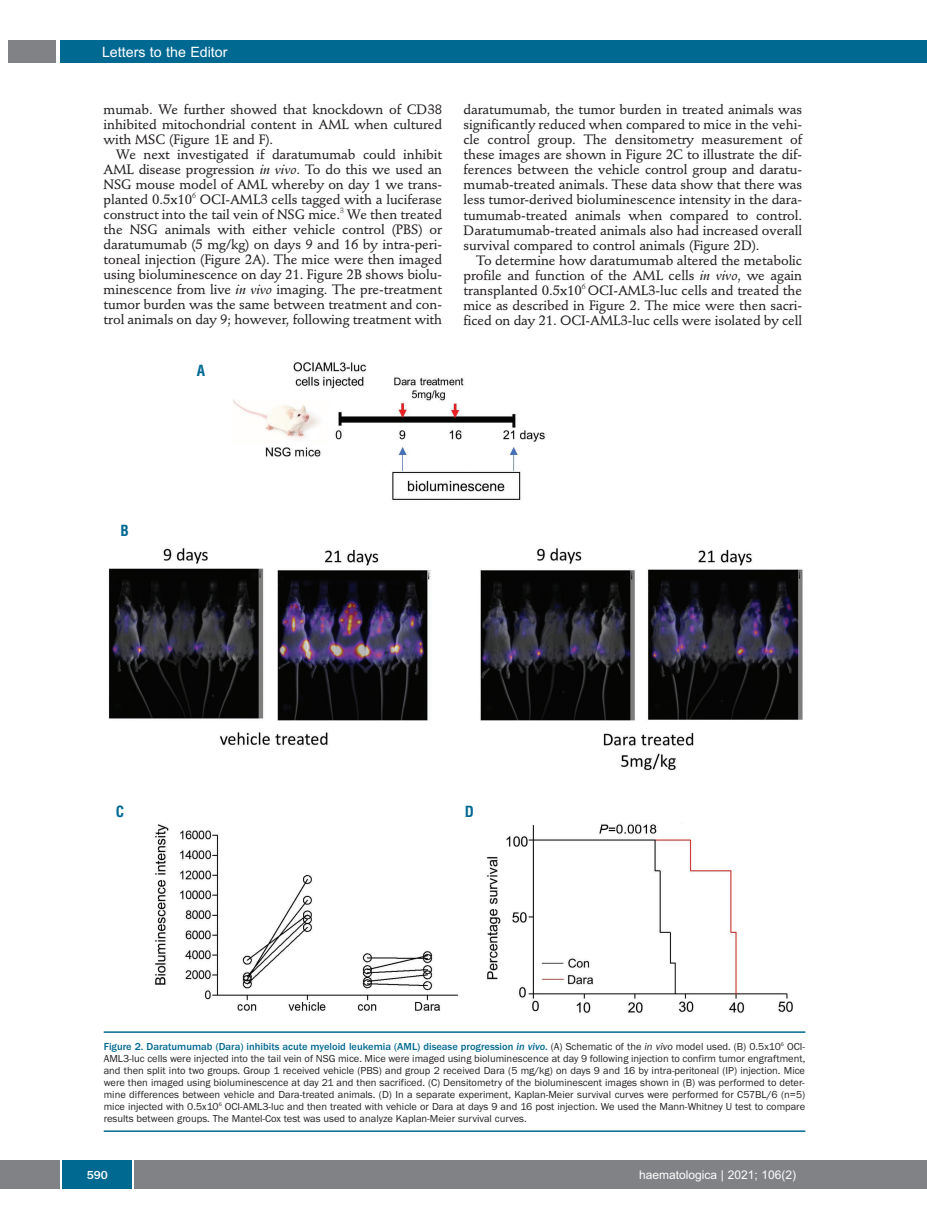
<style>
.page{position:relative;width:927px;height:1225px;background:#fff}
.page>*{position:absolute;margin:0;border:0;box-sizing:border-box;transform-origin:0 0}
.t1{font:700 condensed 15px "Helvetica";color:#006991}
.t2{font:14.25px "Arial";color:#fff}
.t3{font:500 13.5px/15px "Stempel Schneidler";letter-spacing:-.005em;color:#231f20;text-align:justify}
.t4{font:12px "Arial";color:#fff}
.t5{font:500 12px "Franklin Gothic";color:#fff}
.t6{font:10.5px/12px "Franklin Gothic";color:#231f20;text-align:justify}
.s1{font-family:"Stempel Schneidler Med";font-weight:400;font-style:italic}
.s2{font-weight:500;color:#006991}
.s3{font-weight:500;font-style:italic;color:#006991}
.s4{font-style:italic}
</style>
<div class="page">
<div style="left:910px;top:1160px;width:17px;height:28px;background:#808285"></div>
<div style="left:911px;top:40px;width:16px;height:22px;background:#006991"></div>
<div style="left:0;top:1160px;width:910px;height:28px;background:#808285"></div>
<div style="left:62px;top:1160px;width:71px;height:28px;background:#006991"></div>
<hr style="left:60px;top:1160px;width:2px;height:28px;background:#fff">
<svg style="left:133px;top:1160px;width:1px;height:28px"></svg>
<div style="left:60px;top:40px;width:852px;height:22px;background:#006991"></div>
<div style="left:9px;top:40px;width:47px;height:22px;background:#808285"></div>
<img style="left:108px;top:361px;width:695px;height:652px">
<hr style="left:104px;top:1031px;width:701px;height:2px;background:#006991">
<hr style="left:104px;top:1130px;width:701px;height:2px;background:#006991">
<p class="t2" style="left:102px;top:44px;width:127px">Letters to the Editor</p>
<p class="t3" style="left:104px;top:103px;width:340px">mumab. We further showed that knockdown of CD38 inhibited mitochondrial content in AML when cultured with MSC (Figure 1E and F).</p>
<p class="t3" style="left:104px;top:148px;width:340px;text-indent:13px">We next investigated if daratumumab could inhibit AML disease progression <span class="s1">in vivo</span>. To do this we used an NSG mouse model of AML whereby on day 1 we trans&shy;planted 0.5x10<sup>6</sup> OCI-AML3 cells tagged with a luciferase construct into the tail vein of NSG mice.<sup>3</sup> We then treated the NSG animals with either vehicle control (PBS) or daratumumab (5 mg/kg) on days 9 and 16 by intra-peri&shy;toneal injection (Figure 2A). The mice were then imaged using bioluminescence on day 21. Figure 2B shows biolu&shy;minescence from live <span class="s1">in vivo</span> imaging. The pre-treatment tumor burden was the same between treatment and con&shy;trol animals on day 9; however, following treatment with</p>
<p class="t1" style="left:197px;top:362px;width:10px">A</p>
<p class="t3" style="left:463px;top:103px;width:340px">daratumumab, the tumor burden in treated animals was significantly reduced when compared to mice in the vehi&shy;cle control group. The densitometry measurement of these images are shown in Figure 2C to illustrate the dif&shy;ferences between the vehicle control group and daratu&shy;mumab-treated animals. These data show that there was less tumor-derived bioluminescence intensity in the dara&shy;tumumab-treated animals when compared to control.<br>Daratumumab-treated animals also had increased overall survival compared to control animals (Figure 2D).</p>
<p class="t3" style="left:463px;top:254px;width:340px;text-indent:13px">To determine how daratumumab altered the metabolic profile and function of the AML cells <span class="s1">in vivo</span>, we again transplanted 0.5x10<sup>6</sup> OCI-AML3-luc cells and treated the mice as described in Figure 2. The mice were then sacri&shy;ficed on day 21. OCI-AML3-luc cells were isolated by cell</p>
<p class="t1" style="left:120px;top:522px;width:10px">B</p>
<p class="t1" style="left:116px;top:803px;width:10px">C</p>
<p class="t1" style="left:465px;top:803px;width:11px">D</p>
<p class="t6" style="left:104px;top:1040px;width:703px"><span class="s2">Figure 2. Daratumumab (Dara) inhibits acute myeloid leukemia (AML) disease progression</span> <span class="s3">in vivo</span><span class="s2">.</span> (A) Schematic of the <span class="s4">in vivo</span> model used. (B) 0.5x10<sup>6</sup> OCI-AML3-luc cells were injected into the tail vein of NSG mice. Mice were imaged using bioluminescence at day 9 following injection to confirm tumor engraftment, and then split into two groups. Group 1 received vehicle (PBS) and group 2 received Dara (5 mg/kg) on days 9 and 16 by intra-peritoneal (IP) injection. Mice were then imaged using bioluminescence at day 21 and then sacrificed. (C) Densitometry of the bioluminescent images shown in (B) was performed to deter&shy;mine differences between vehicle and Dara-treated animals. (D) In a separate experiment, Kaplan-Meier survival curves were performed for C57BL/6 (n=5) mice injected with 0.5x10<sup>6</sup> OCI-AML3-luc and then treated with vehicle or Dara at days 9 and 16 post injection. We used the Mann-Whitney U test to compare results between groups. The Mantel-Cox test was used to analyze Kaplan-Meier survival curves.</p>
<p class="t5" style="left:87px;top:1167px;width:23px">590</p>
<p class="t4" style="left:639px;top:1167px;width:158px">haematologica | 2021; 106(2)</p>
</div>
